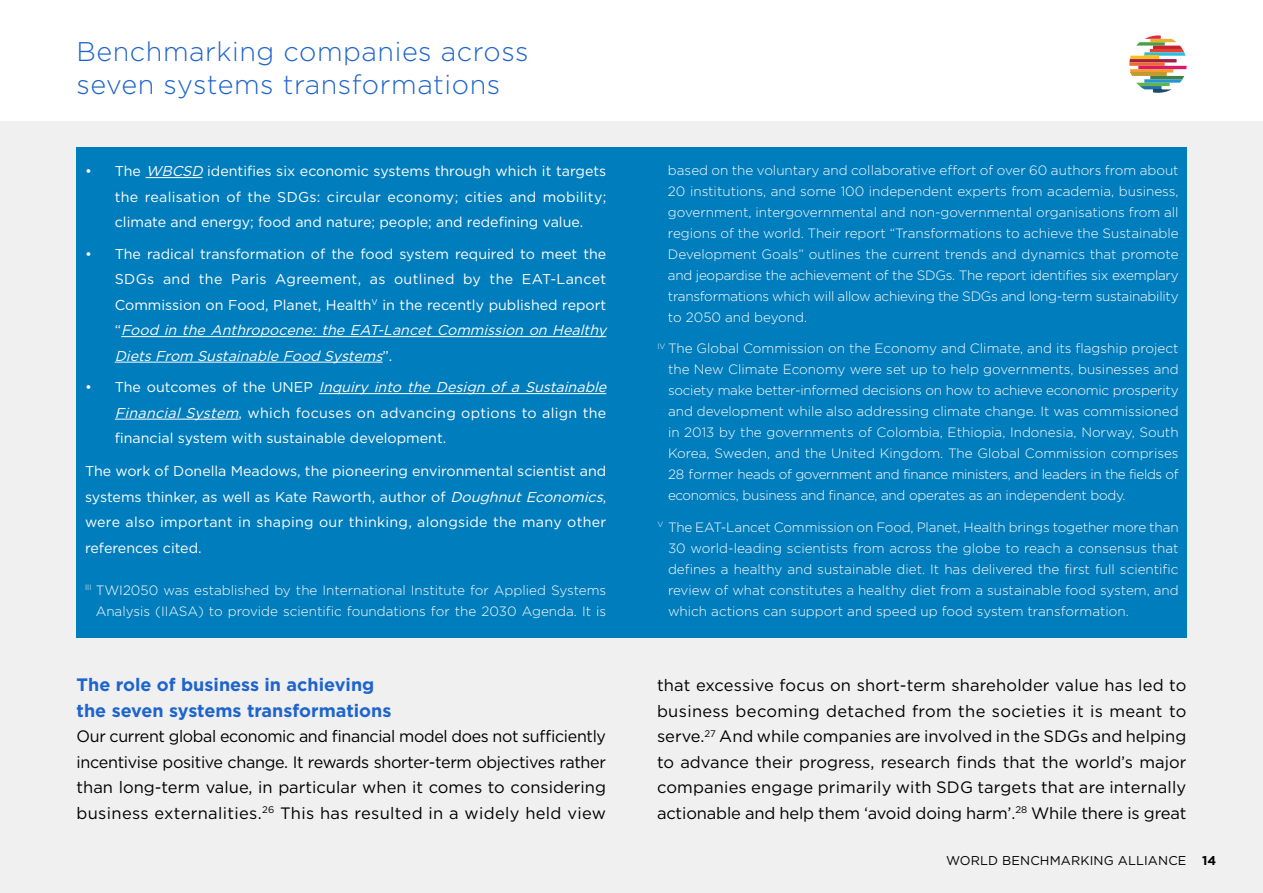
<style>
.page{position:relative;width:1263px;height:893px;background:#fff}
.page>*{position:absolute;margin:0;border:0;box-sizing:border-box;transform-origin:0 0}
.t1{font:300 27px/33px "Gotham";letter-spacing:.02em;color:#1e64cc}
.t2{font:700 18px/25.5px "Gotham";color:#1e64cc}
.t3{font:16.5px/25.5px "Gotham";letter-spacing:-.01em;color:#000;text-align:justify}
.t4{font:14.25px/25.5px "Gotham";color:#fff;text-align:justify}
.t5{font:300 13.5px/21px "Gotham";color:#fff;text-align:justify}
.t6{font:12.75px "Gotham";letter-spacing:.01em;color:#000}
.s1{font-style:italic}
.s2{font-weight:700}
</style>
<div class="page">
<svg style="left:1129px;top:35px;width:57px;height:57px"></svg>
<div style="left:0;top:121px;width:1263px;height:772px;background:#f0f0f0"></div>
<div style="left:77px;top:148px;width:1110px;height:490px;background:#007dbc"></div>
<hr style="left:146px;top:177px;width:56px;height:1px;background:#fff">
<hr style="left:121px;top:336px;width:485px;height:1px;background:#fff">
<hr style="left:115px;top:362px;width:268px;height:1px;background:#fff">
<hr style="left:319px;top:393px;width:287px;height:1px;background:#fff">
<hr style="left:115px;top:419px;width:124px;height:1px;background:#fff">
<h1 class="t1" style="left:77px;top:34px;width:453px">Benchmarking companies across seven systems transformations</h1>
<p class="t4" style="left:115px;top:158px;width:493px;text-indent:-30px">• The <span class="s1">WBCSD</span> identifies six economic systems through which it targets the realisation of the SDGs: circular economy; cities and mobility; climate and energy; food and nature; people; and redefining value.</p>
<p class="t4" style="left:115px;top:241px;width:497px;text-align:left;text-indent:-30px">• The radical transformation of the food system required to meet the SDGs and the Paris Agreement, as outlined by the EAT-Lancet Commission on Food, Planet, Health<sup>V</sup> in the recently published report “ <span class="s1">Food in the Anthropocene: the EAT-Lancet Commission on Healthy DietsFrom Sustainable Food Systems</span>” .</p>
<p class="t4" style="left:115px;top:374px;width:497px;text-align:left;text-indent:-30px">• T h e o u t c o m e s o f t h e U N E P <span class="s1">Inquiry into the Design of a Sustainable<br>Financial System</span>, which focuses on advancing options to align the financial system with sustainable development.</p>
<p class="t4" style="left:85px;top:458px;width:524px">The work of Donella Meadows, the pioneering environmental scientist and systems thinker, as well as Kate Raworth, author of <span class="s1">DoughnutEconomics</span>, were also important in shaping our thinking, alongside the many other references cited.</p>
<p class="t5" style="left:85px;top:579px;width:523px;text-align:right"><sup>III</sup> TWI2050 was established by the International Institute for Applied Systems<br>Analysis (IIASA) to provide scientific foundations for the 2030 Agenda. It is</p>
<h2 class="t2" style="left:77px;top:672px;width:316px">The role of business in achieving the seven systems transformations</h2>
<p class="t3" style="left:77px;top:723px;width:531px">Our current global economic and financial model does not sufficiently incentivise positive change. It rewards shorter-term objectives rather than long-term value, in particular when it comes to considering business externalities.<sup>26</sup> This has resulted in a widely held view</p>
<p class="t5" style="left:668px;top:159px;width:512px">based on the voluntary and collaborative effort of over 60 authors from about 20 institutions, and some 100 independent experts from academia, business, government, intergovernmental and non-governmental organisations from all regions of the world. Their report “Transformations to achieve the Sustainable Development Goals” outlines the current trends and dynamics that promote and jeopardise the achievement of the SDGs. The report identifies six exemplary transformations which will allow achieving the SDGs and long-term sustainability to 2050 and beyond.</p>
<p class="t5" style="left:668px;top:338px;width:512px;text-indent:-11px"><sup>IV</sup> The Global Commission on the Economy and Climate, and its flagship project the New Climate Economy were set up to help governments, businesses and society make better-informed decisions on how to achieve economic prosperity and development while also addressing climate change. It was commissioned in 2013 by the governments of Colombia, Ethiopia, Indonesia, Norway, South Korea, Sweden, and the United Kingdom. The Global Commission comprises 28 former heads of government and finance ministers, and leaders in the fields of economics, business and finance, and operates as an independent body.</p>
<p class="t5" style="left:668px;top:516px;width:512px;text-indent:-11px"><sup>V</sup> The EAT-Lancet Commission on Food, Planet, Health brings together more than 30 world-leading scientists from across the globe to reach a consensus that defines a healthy and sustainable diet. It has delivered the first full scientific review of what constitutes a healthy diet from a sustainable food system, and which actions can support and speed up food system transformation.</p>
<p class="t3" style="left:657px;top:672px;width:531px">that excessive focus on short-term shareholder value has led to business becoming detached from the societies it is meant to serve.<sup>27</sup> And while companies are involved in the SDGs and helping to advance their progress, research finds that the world’s major companies engage primarily with SDG targets that are internally actionable and help them ‘avoid doing harm’.<sup>28</sup> While there is great</p>
<p class="t6" style="left:946px;top:852px;width:272px">WORLD BENCHMARKING ALLIANCE <span class="s2">14</span></p>
</div>
